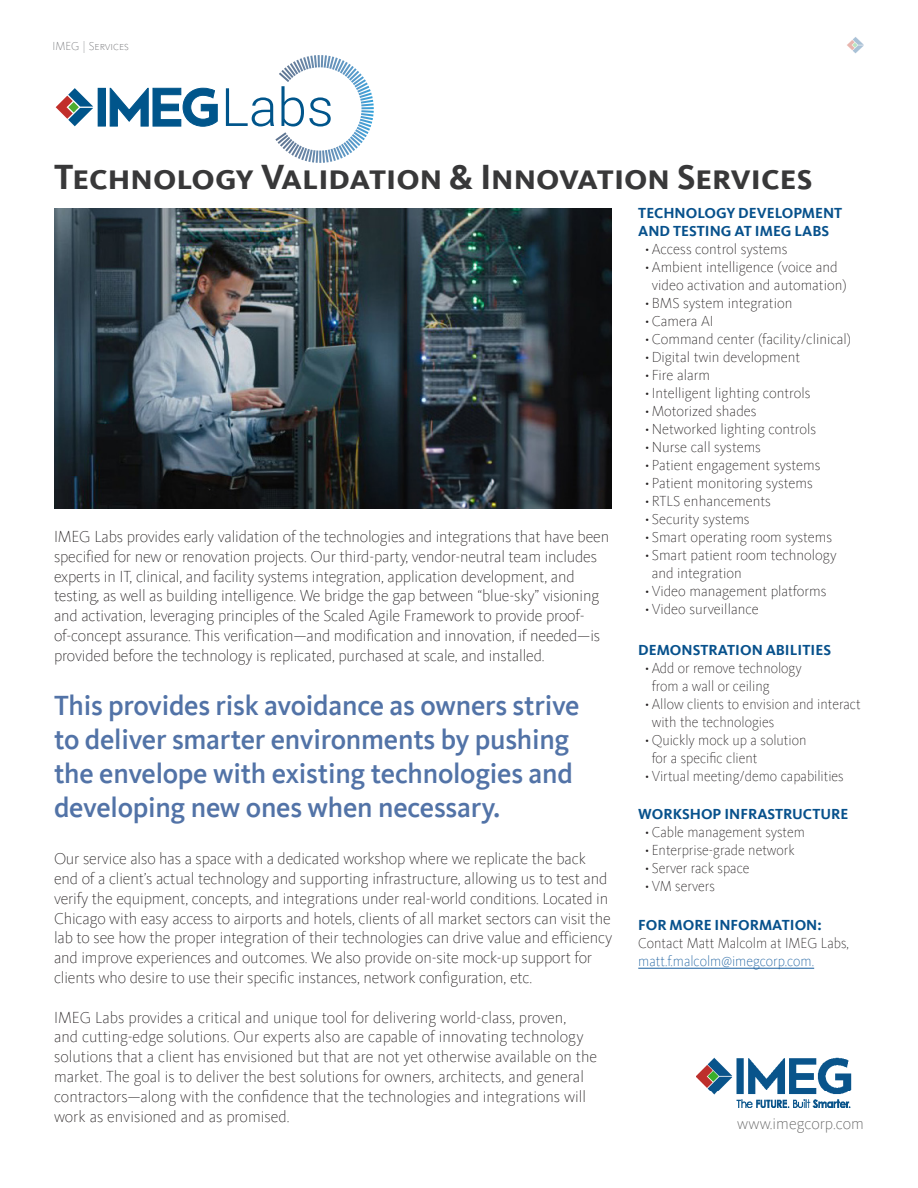
<style>
.page{position:relative;width:918px;height:1188px;background:#fff}
.page>*{position:absolute;margin:0;border:0;box-sizing:border-box;transform-origin:0 0}
.t1{font:300 52.95px "Roboto";color:#00558b}
.Page_Sub-title{font:700 36px "Kievit Sc Offc Pro";color:#383839}
.Call-out_Text{font:500 28.5px/34.2px "Kievit Offc Pro";letter-spacing:-.01em;color:#5273a7}
.t2{font:300 expanded 16.5px/19.8px "Kievit Offc Pro";letter-spacing:-.01em;color:#231f20}
.t3{font:300 expanded 16.5px "Kievit Offc Pro";color:#595959}
.t4{font:300 expanded 15px/18px "Kievit Offc Pro";color:#231f20;text-align:center}
.t5{font:300 expanded 15px/18px "Kievit Offc Pro";color:#231f20;scale:.96 1}
.t6{font:700 15px/18px "Kievit Sc Offc Pro";color:#07518c}
.t7{font:300 expanded 12px "Kievit Sc Offc Pro";color:#6f7073}
.s1{color:#175d9e}
</style>
<div class="page">
<img style="left:847px;top:37px;width:17px;height:17px">
<img style="left:55px;top:208px;width:557px;height:301px">
<img style="left:697px;top:1057px;width:154px;height:50px">
<svg style="left:275px;top:55px;width:99px;height:98px"></svg>
<svg style="left:56px;top:88px;width:37px;height:38px"></svg>
<div style="left:98px;top:88px;width:7px;height:38px;background:#00558b"></div>
<svg style="left:110px;top:88px;width:107px;height:38px"></svg>
<hr style="left:638px;top:968px;width:176px;height:1px;background:#175d9e">
<p class="t7" style="left:52px;top:39px;width:78px">IMEG | Services</p>
<p class="t1" style="left:221px;top:70px;width:114px">Labs</p>
<p class="Page_Sub-title" style="left:54px;top:156px;width:760px">Technology Validation &amp; Innovation Services</p>
<p class="t2" style="left:54px;top:527px;width:557px">IMEG Labs provides early validation of the technologies and integrations that have been specified for new or renovation projects. Our third-party, vendor-neutral team includes experts in IT, clinical, and facility systems integration, application development, and testing, as well as building intelligence. We bridge the gap between “blue-sky” visioning and activation, leveraging principles of the Scaled Agile Framework to provide proof&shy;of-concept assurance. This verification—and modification and innovation, if needed—is provided before the technology is replicated, purchased at scale, and installed.</p>
<p class="Call-out_Text" style="left:54px;top:688px;width:527px">This provides risk avoidance as owners strive to deliver smarter environments by pushing the envelope with existing technologies and developing new ones when necessary.</p>
<p class="t2" style="left:54px;top:849px;width:560px">Our service also has a space with a dedicated workshop where we replicate the back end of a client’s actual technology and supporting infrastructure, allowing us to test and verify the equipment, concepts, and integrations under real-world conditions. Located in Chicago with easy access to airports and hotels, clients of all market sectors can visit the lab to see how the proper integration of their technologies can drive value and efficiency and improve experiences and outcomes. We also provide on-site mock-up support for clients who desire to use their specific instances, network configuration, etc.</p>
<p class="t2" style="left:54px;top:1007px;width:545px">IMEG Labs provides a critical and unique tool for delivering world-class, proven,<br>and cutting-edge solutions. Our experts also are capable of innovating technology solutions that a client has envisioned but that are not yet otherwise available on the market. The goal is to deliver the best solutions for owners, architects, and general contractors—along with the confidence that the technologies and integrations will work as envisioned and as promised.</p>
<p class="t6" style="left:638px;top:204px;width:206px">TECHNOLOGY DEVELOPMENT<br>AND TESTING AT IMEG LABS</p>
<p class="t4" style="left:645px;top:240px;width:144px">• Access control systems</p>
<p class="t4" style="left:645px;top:258px;width:203px">• Ambient intelligence (voice and video activation and automation)</p>
<p class="t4" style="left:645px;top:294px;width:149px">• BMS system integration</p>
<p class="t4" style="left:645px;top:312px;width:70px">• Camera AI</p>
<p class="t4" style="left:645px;top:330px;width:208px">• Command center (facility/clinical)</p>
<p class="t4" style="left:645px;top:348px;width:157px">• Digital twin development</p>
<p class="t4" style="left:645px;top:366px;width:67px">• Fire alarm</p>
<p class="t4" style="left:645px;top:384px;width:167px">• Intelligent lighting controls</p>
<p class="t4" style="left:645px;top:402px;width:113px">• Motorized shades</p>
<p class="t4" style="left:645px;top:420px;width:173px">• Networked lighting controls</p>
<p class="t4" style="left:645px;top:438px;width:118px">• Nurse call systems</p>
<p class="t4" style="left:645px;top:456px;width:177px">• Patient engagement systems</p>
<p class="t4" style="left:645px;top:474px;width:169px">• Patient monitoring systems</p>
<p class="t4" style="left:645px;top:492px;width:127px">• RTLS enhancements</p>
<p class="t4" style="left:645px;top:510px;width:106px">• Security systems</p>
<p class="t4" style="left:645px;top:528px;width:189px">• Smart operating room systems</p>
<p class="t4" style="left:652px;top:546px;width:186px;text-align:left;text-indent:-7px">• Smart patient room technology and integration</p>
<p class="t4" style="left:645px;top:582px;width:183px">• Video management platforms</p>
<p class="t4" style="left:645px;top:600px;width:115px">• Video surveillance</p>
<p class="t6" style="left:638px;top:641px;width:194px">DEMONSTRATION ABILITIES</p>
<p class="t5" style="left:652px;top:659px;width:158px;text-indent:-7px">• Add or remove technology from a wall or ceiling</p>
<p class="t5" style="left:652px;top:695px;width:219px;text-indent:-7px">• Allow clients to envision and interact with the technologies</p>
<p class="t5" style="left:652px;top:731px;width:163px;text-indent:-7px">• Quickly mock up a solution for a specific client</p>
<p class="t5" style="left:645px;top:767px;width:209px">• Virtual meeting/demo capabilities</p>
<p class="t6" style="left:638px;top:805px;width:212px">WORKSHOP INFRASTRUCTURE</p>
<p class="t5" style="left:645px;top:823px;width:168px">• Cable management system</p>
<p class="t5" style="left:645px;top:841px;width:157px">• Enterprise-grade network</p>
<p class="t5" style="left:645px;top:859px;width:110px">• Server rack space</p>
<p class="t5" style="left:645px;top:877px;width:74px">• VM servers</p>
<p class="t6" style="left:638px;top:916px;width:185px">FOR MORE INFORMATION:</p>
<p class="t5" style="left:638px;top:934px;width:221px">Contact Matt Malcolm at IMEG Labs, <span class="s1">matt.f.malcolm@imegcorp.com.</span></p>
<p class="t3" style="left:737px;top:1113px;width:128px">www.imegcorp.com</p>
</div>
